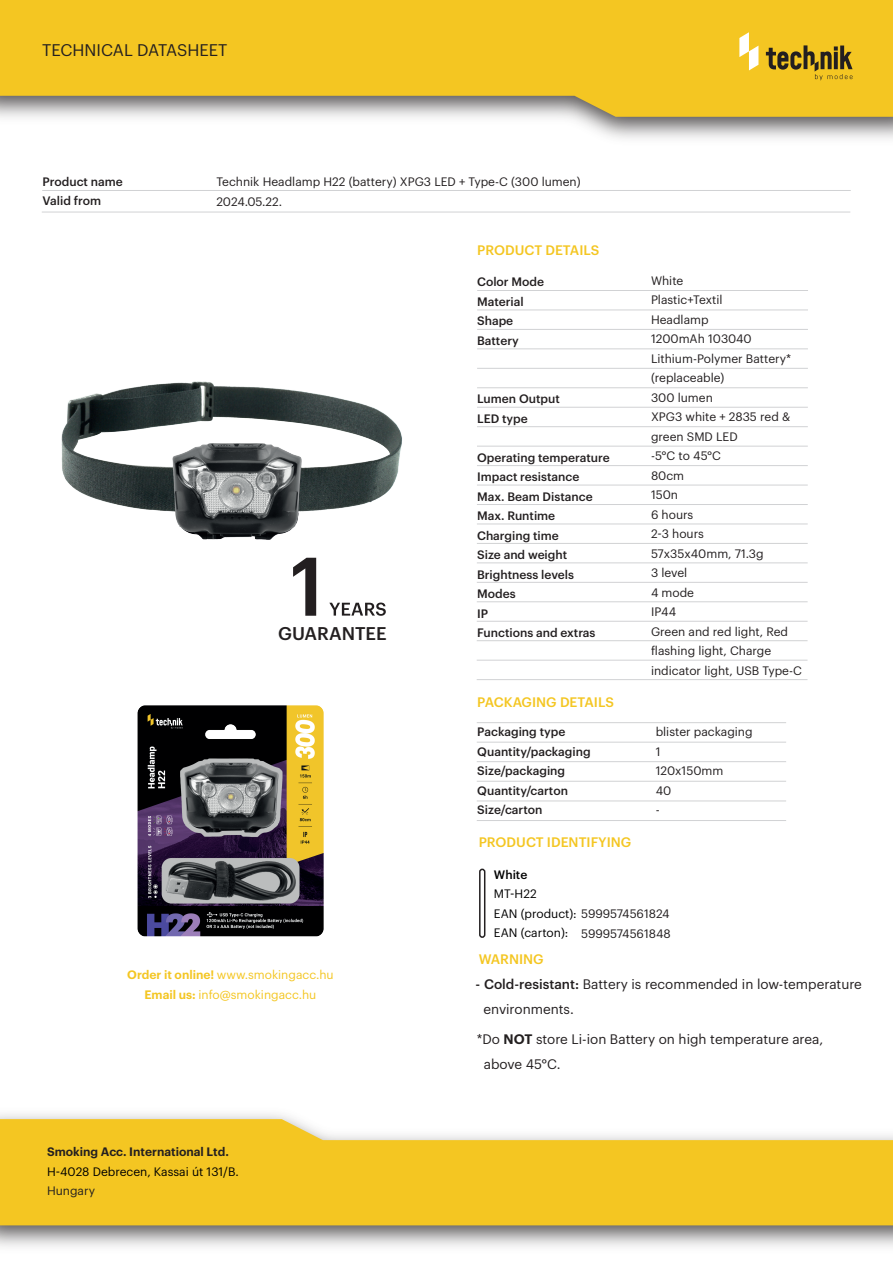
<style>
.page{position:relative;width:893px;height:1263px;background:#fff}
.page>*{position:absolute;margin:0;border:0;box-sizing:border-box;transform-origin:0 0}
.t1{font:500 18px "Graphik";color:#231f20}
.t2{font:16.5px "Graphik";color:#231f20}
.t3{font:13.5px/25.5px "Graphik";color:#231f20}
.t4{font:500 13.5px "Graphik";color:#f4c622}
.t5{font:12px/19.5px "Graphik";color:#231f20}
.t6{font:500 12px/19.5px "Graphik";color:#231f20}
.t7{font:12px/19.5px "Graphik";color:#000001}
.t8{font:12px/19.5px "Graphik";color:#f4c622;text-align:center}
.t9{font:600 12px "Graphik";color:#231f20}
.t10{font:500 12px "Graphik";color:#000001}
.s1{color:#231f20}
.s2{font-weight:600}
.s3{font-weight:500}
</style>
<div class="page">
<hr style="left:43px;top:190px;width:807px;height:1px;background:#d1d2d4">
<hr style="left:42px;top:212px;width:808px;height:1px;background:#d1d2d4">
<img style="left:0;top:1114px;width:893px;height:133px">
<svg style="left:0;top:1119px;width:893px;height:106px;background:#f4cc3e"></svg>
<svg style="left:0;top:0;width:893px;height:117px;background:#ecc334"></svg>
<svg style="left:739px;top:32px;width:19px;height:38px"></svg>
<svg style="left:766px;top:45px;width:86px;height:35px;background:#ae8e21"></svg>
<img style="left:137px;top:705px;width:187px;height:232px">
<img style="left:61px;top:381px;width:341px;height:159px">
<svg style="left:329px;top:602px;width:57px;height:14px"></svg>
<svg style="left:293px;top:557px;width:24px;height:59px"></svg>
<hr style="left:477px;top:290px;width:331px;height:1px;background:#d1d2d4">
<hr style="left:477px;top:309px;width:331px;height:1px;background:#d1d2d4">
<hr style="left:477px;top:329px;width:331px;height:1px;background:#d1d2d4">
<hr style="left:477px;top:348px;width:331px;height:1px;background:#d1d2d4">
<hr style="left:477px;top:368px;width:331px;height:1px;background:#d1d2d4">
<hr style="left:477px;top:387px;width:331px;height:1px;background:#d1d2d4">
<hr style="left:477px;top:407px;width:331px;height:1px;background:#d1d2d4">
<hr style="left:477px;top:426px;width:331px;height:1px;background:#d1d2d4">
<hr style="left:477px;top:446px;width:331px;height:1px;background:#d1d2d4">
<hr style="left:477px;top:465px;width:331px;height:1px;background:#d1d2d4">
<hr style="left:477px;top:485px;width:331px;height:1px;background:#d1d2d4">
<hr style="left:477px;top:504px;width:331px;height:1px;background:#d1d2d4">
<hr style="left:477px;top:523px;width:331px;height:1px;background:#d1d2d4">
<hr style="left:477px;top:543px;width:331px;height:1px;background:#d1d2d4">
<hr style="left:477px;top:562px;width:331px;height:1px;background:#d1d2d4">
<hr style="left:477px;top:582px;width:331px;height:1px;background:#d1d2d4">
<hr style="left:477px;top:601px;width:331px;height:1px;background:#d1d2d4">
<hr style="left:477px;top:621px;width:331px;height:1px;background:#d1d2d4">
<hr style="left:477px;top:640px;width:331px;height:1px;background:#d1d2d4">
<hr style="left:477px;top:660px;width:330px;height:1px;background:#d1d2d4">
<hr style="left:477px;top:679px;width:330px;height:1px;background:#d1d2d4">
<div style="left:479px;top:868px;width:6px;height:70px;border:2px solid #231f20;border-radius:2px"></div>
<hr style="left:477px;top:742px;width:309px;height:1px;background:#d1d2d4">
<hr style="left:477px;top:761px;width:309px;height:1px;background:#d1d2d4">
<hr style="left:477px;top:722px;width:309px;height:1px;background:#d1d2d4">
<hr style="left:477px;top:781px;width:309px;height:1px;background:#d1d2d4">
<hr style="left:477px;top:800px;width:309px;height:1px;background:#d1d2d4">
<hr style="left:477px;top:820px;width:309px;height:1px;background:#d1d2d4">
<h2 class="t2" style="left:42px;top:37px;width:187px">TECHNICAL DATASHEET</h2>
<p class="t6" style="left:43px;top:171px;width:82px">Product name<br>Valid from</p>
<p class="t5" style="left:216px;top:171px;width:366px">Technik Headlamp H22 (battery) XPG3 LED + Type-C (300 lumen)<br>2024.05.22.</p>
<h1 class="t1" style="left:278px;top:620px;width:110px">GUARANTEE</h1>
<p class="t4" style="left:477px;top:240px;width:124px">PRODUCT DETAILS</p>
<p class="t6" style="left:477px;top:271px;width:68px">Color Mode<br>Material<br>Shape<br>Battery</p>
<p class="t6" style="left:477px;top:388px;width:84px">Lumen Output<br>LED type</p>
<p class="t6" style="left:477px;top:446px;width:134px">Operating temperature<br>Impact resistance<br>Max. Beam Distance<br>Max. Runtime<br>Charging time<br>Size and weight<br>Brightness levels<br>Modes<br>IP<br>Functions and extras</p>
<p class="t5" style="left:651px;top:269px;width:152px">White<br>Plastic+Textil<br>Headlamp<br>1200mAh 103040<br>Lithium-Polymer Battery* (replaceable)<br>300 lumen<br>XPG3 white + 2835 red &amp; green SMD LED<br>-5°C to 45°C<br>80cm<br>150n<br>6 hours<br>2-3 hours<br>57x35x40mm, 71.3g<br>3 level<br>4 mode<br>IP44<br>Green and red light, Red flashing light, Charge indicator light, USB Type-C</p>
<p class="t4" style="left:477px;top:692px;width:138px">PACKAGING DETAILS</p>
<p class="t6" style="left:477px;top:721px;width:115px">Packaging type<br>Quantity/packaging<br>Size/packaging<br>Quantity/carton<br>Size/carton</p>
<p class="t5" style="left:656px;top:721px;width:98px">blister packaging<br>1<br>120x150mm<br>40<br>-</p>
<p class="t4" style="left:479px;top:831px;width:154px">PRODUCT IDENTIFYING</p>
<p class="t10" style="left:494px;top:865px;width:35px">White</p>
<p class="t7" style="left:494px;top:883px;width:177px">MT-H22<br>EAN (product): <span class="s1">5999574561824<br></span>EAN (carton):</p>
<p class="t5" style="left:581px;top:922px;width:91px">5999574561848</p>
<p class="t8" style="left:127px;top:964px;width:208px"><span class="s2">Order it online!</span> www.smokingacc.hu<br><span class="s2">Email us:</span> info@smokingacc.hu</p>
<p class="t9" style="left:47px;top:1143px;width:183px">Smoking Acc. International Ltd.</p>
<p class="t7" style="left:47px;top:1161px;width:193px">H-4028 Debrecen, Kassai út 131/B.</p>
<p class="t5" style="left:47px;top:1180px;width:49px">Hungary</p>
<p class="t4" style="left:479px;top:949px;width:67px">WARNING</p>
<p class="t3" style="left:483px;top:970px;width:380px;text-indent:-8px"><span class="s3">- Cold-resistant:</span> Battery is recommended in low-temperature environments.</p>
<p class="t3" style="left:484px;top:1025px;width:341px;text-indent:-7px">*Do <span class="s2">NOT</span> store Li-ion Battery on high temperature area, above 45°C.</p>
</div>
